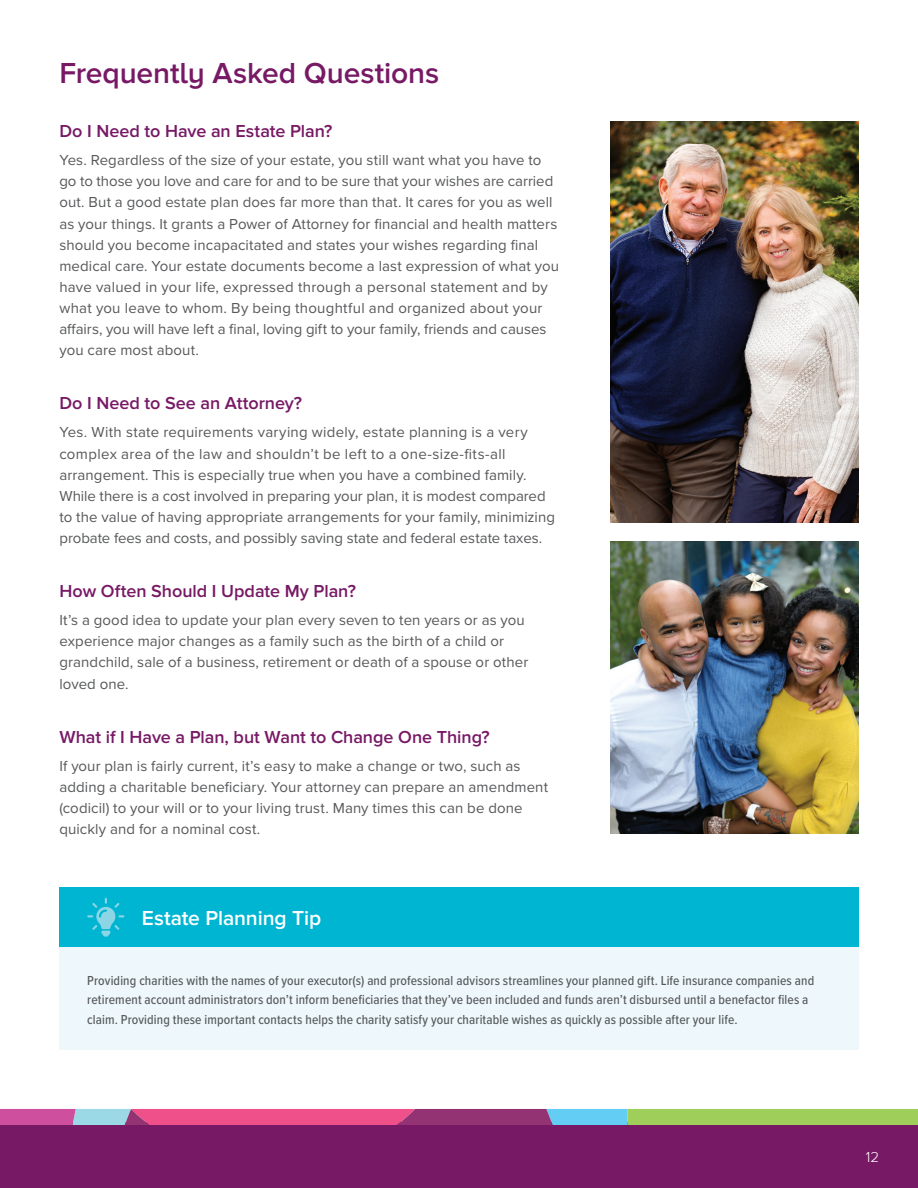
<style>
.page{position:relative;width:918px;height:1188px;background:#fff}
.page>*{position:absolute;margin:0;border:0;box-sizing:border-box;transform-origin:0 0}
.t1{font:600 30px "Proxima Nova A";letter-spacing:-.005em;color:#771965}
.t2{font:600 21px "Proxima Nova";letter-spacing:-.005em;color:#fff}
.t3{font:600 18px "Proxima Nova";letter-spacing:-.005em;color:#771965}
.t4{font:15px/21.1px "Proxima Nova";letter-spacing:.005em;color:#57585a}
.t5{font:300 15px "Proxima Nova";color:#fff}
.t6{font:500 13.5px/19.5px "Proxima Nova Cond";letter-spacing:.01em;color:#57585a}
</style>
<div class="page">
<div style="left:0;top:1122px;width:918px;height:66px;background:#771965"></div>
<svg style="left:0;top:1109px;width:918px;height:16px;background:#b38586"></svg>
<div style="left:59px;top:930px;width:800px;height:120px;background:#eef8fc"></div>
<div style="left:59px;top:888px;width:800px;height:59px;background:#00b5d1"></div>
<svg style="left:87px;top:898px;width:37px;height:39px"></svg>
<img style="left:610px;top:122px;width:249px;height:401px">
<img style="left:610px;top:541px;width:249px;height:293px">
<h1 class="t1" style="left:59px;top:56px;width:381px">Frequently Asked Questions</h1>
<p class="t3" style="left:59px;top:121px;width:275px">Do I Need to Have an Estate Plan?</p>
<p class="t4" style="left:59px;top:149px;width:501px">Yes. Regardless of the size of your estate, you still want what you have to go to those you love and care for and to be sure that your wishes are carried out. But a good estate plan does far more than that. It cares for you as well as your things. It grants a Power of Attorney for financial and health matters should you become incapacitated and states your wishes regarding final medical care. Your estate documents become a last expression of what you have valued in your life, expressed through a personal statement and by what you leave to whom. By being thoughtful and organized about your affairs, you will have left a final, loving gift to your family, friends and causes you care most about.</p>
<p class="t3" style="left:59px;top:393px;width:244px">Do I Need to See an Attorney?</p>
<p class="t4" style="left:59px;top:421px;width:497px">Yes. With state requirements varying widely, estate planning is a very complex area of the law and shouldn’t be left to a one-size-fits-all arrangement. This is especially true when you have a combined family.<br>While there is a cost involved in preparing your plan, it is modest compared to the value of having appropriate arrangements for your family, minimizing probate fees and costs, and possibly saving state and federal estate taxes.</p>
<p class="t3" style="left:59px;top:581px;width:298px">How Often Should I Update My Plan?</p>
<p class="t4" style="left:59px;top:609px;width:470px">It’s a good idea to update your plan every seven to ten years or as you experience major changes as a family such as the birth of a child or grandchild, sale of a business, retirement or death of a spouse or other loved one.</p>
<p class="t3" style="left:59px;top:726px;width:432px">What if I Have a Plan, but Want to Change One Thing?</p>
<p class="t4" style="left:59px;top:754px;width:490px">If your plan is fairly current, it’s easy to make a change or two, such as adding a charitable beneficiary. Your attorney can prepare an amendment (codicil) to your will or to your living trust. Many times this can be done quickly and for a nominal cost.</p>
<h2 class="t2" style="left:142px;top:906px;width:181px">Estate Planning Tip</h2>
<p class="t6" style="left:87px;top:971px;width:728px">Providing charities with the names of your executor(s) and professional advisors streamlines your planned gift. Life insurance companies and retirement account administrators don’t inform beneficiaries that they’ve been included and funds aren’t disbursed until a benefactor files a claim. Providing these important contacts helps the charity satisfy your charitable wishes as quickly as possible after your life.</p>
<p class="t5" style="left:866px;top:1148px;width:15px">12</p>
</div>
